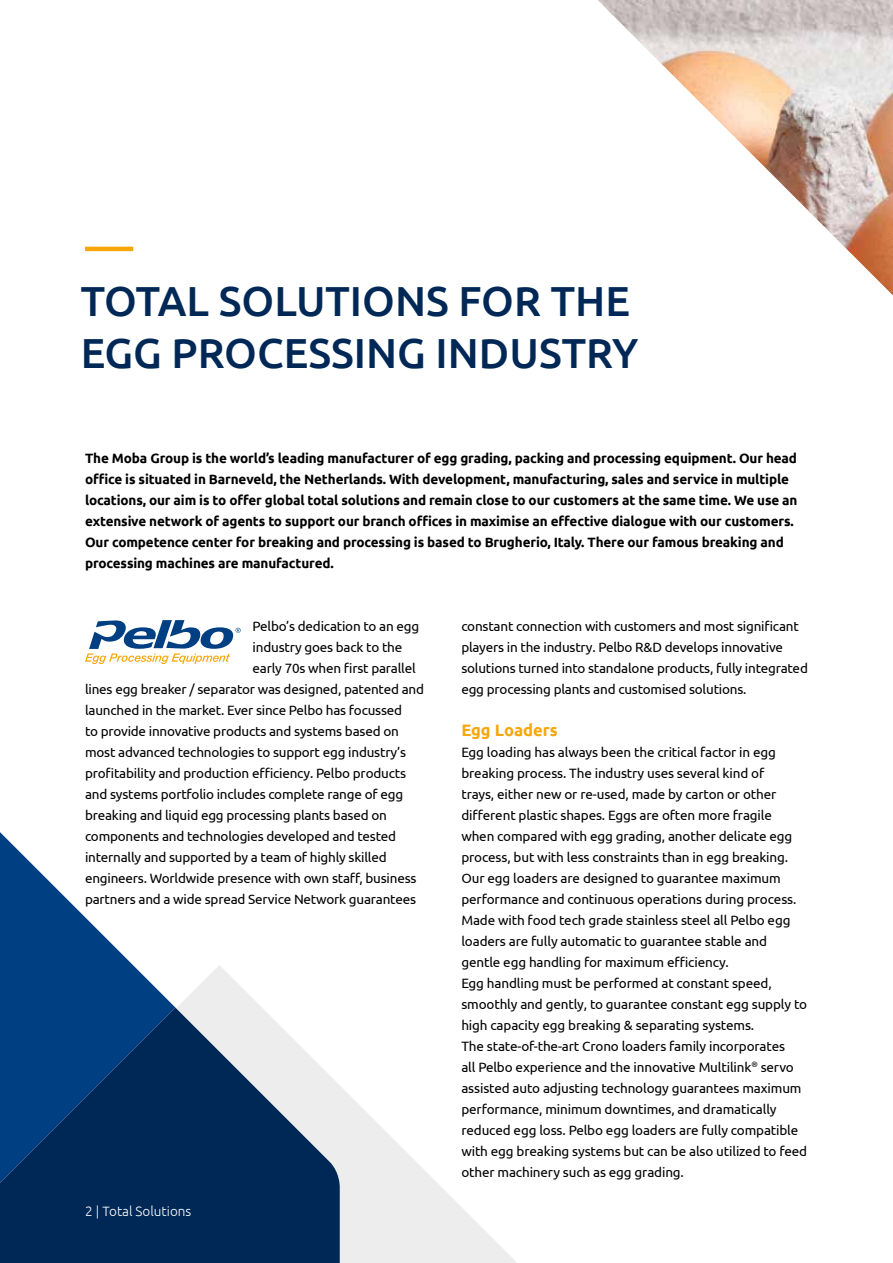
<style>
.page{position:relative;width:893px;height:1263px;background:#fff}
.page>*{position:absolute;margin:0;border:0;box-sizing:border-box;transform-origin:0 0}
.t1{font:500 42px/52.5px "Ubuntu";color:#002856}
.t2{font:700 16.5px "Ubuntu";color:#f7a70a}
.t3{font:13.5px/21px "Ubuntu";letter-spacing:-.01em;color:#000}
.t4{font:700 13.5px/21px "Ubuntu";letter-spacing:-.01em;color:#000}
.t5{font:300 13.5px "Ubuntu";color:#fff}
</style>
<div class="page">
<hr style="left:85px;top:247px;width:48px;height:4px;background:#f7a70a">
<img style="left:598px;top:0;width:295px;height:295px">
<svg style="left:85px;top:620px;width:156px;height:44px"></svg>
<svg style="left:178px;top:965px;width:339px;height:298px"></svg>
<svg style="left:0;top:832px;width:175px;height:175px;fill:#004082"></svg>
<svg style="left:0;top:1007px;width:340px;height:256px;background:#254b76"></svg>
<h1 class="t1" style="left:81px;top:273px;width:559px">TOTAL SOLUTIONS FOR THE<br>EGG PROCESSING INDUSTRY</h1>
<p class="t4" style="left:85px;top:447px;width:714px">The Moba Group is the world’s leading manufacturer of egg grading, packing and processing equipment. Our head office is situated in Barneveld, the Netherlands. With development, manufacturing, sales and service in multiple locations, our aim is to offer global total solutions and remain close to our customers at the same time. We use an extensive network of agents to support our branch offices in maximise an effective dialogue with our customers.<br>Our competence center for breaking and processing is based to Brugherio, Italy. There our famous breaking and processing machines are manufactured.</p>
<p class="t3" style="left:253px;top:615px;width:168px">Pelbo’s dedication to an egg</p>
<p class="t3" style="left:253px;top:636px;width:151px">industry goes back to the</p>
<p class="t3" style="left:253px;top:657px;width:165px">early 70s when first parallel</p>
<p class="t3" style="left:85px;top:678px;width:340px">lines egg breaker / separator was designed, patented and</p>
<p class="t3" style="left:85px;top:699px;width:319px">launched in the market. Ever since Pelbo has focussed</p>
<p class="t3" style="left:85px;top:720px;width:315px">to provide innovative products and systems based on</p>
<p class="t3" style="left:85px;top:741px;width:323px">most advanced technologies to support egg industry’s</p>
<p class="t3" style="left:85px;top:762px;width:322px">profitability and production efficiency. Pelbo products</p>
<p class="t3" style="left:85px;top:783px;width:320px">and systems portfolio includes complete range of egg</p>
<p class="t3" style="left:85px;top:804px;width:303px">breaking and liquid egg processing plants based on</p>
<p class="t3" style="left:85px;top:825px;width:313px">components and technologies developed and tested</p>
<p class="t3" style="left:85px;top:846px;width:303px">internally and supported by a team of highly skilled</p>
<p class="t3" style="left:85px;top:867px;width:333px">engineers. Worldwide presence with own staff, business</p>
<p class="t3" style="left:85px;top:888px;width:332px">partners and a wide spread Service Network guarantees</p>
<p class="t5" style="left:85px;top:1203px;width:108px">2 | Total Solutions</p>
<p class="t3" style="left:461px;top:615px;width:348px">constant connection with customers and most significant players in the industry. Pelbo R&amp;D develops innovative solutions turned into standalone products, fully integrated egg processing plants and customised solutions.</p>
<p class="t2" style="left:461px;top:720px;width:98px">Egg Loaders</p>
<p class="t3" style="left:461px;top:741px;width:347px">Egg loading has always been the critical factor in egg breaking process. The industry uses several kind of<br>trays, either new or re-used, made by carton or other different plastic shapes. Eggs are often more fragile when compared with egg grading, another delicate egg process, but with less constraints than in egg breaking.<br>Our egg loaders are designed to guarantee maximum performance and continuous operations during process.<br>Made with food tech grade stainless steel all Pelbo egg loaders are fully automatic to guarantee stable and gentle egg handling for maximum efficiency.<br>Egg handling must be performed at constant speed, smoothly and gently, to guarantee constant egg supply to high capacity egg breaking &amp; separating systems.<br>The state-of-the-art Crono loaders family incorporates<br>all Pelbo experience and the innovative Multilink<sup>®</sup> servo assisted auto adjusting technology guarantees maximum performance, minimum downtimes, and dramatically reduced egg loss. Pelbo egg loaders are fully compatible with egg breaking systems but can be also utilized to feed other machinery such as egg grading.</p>
</div>
